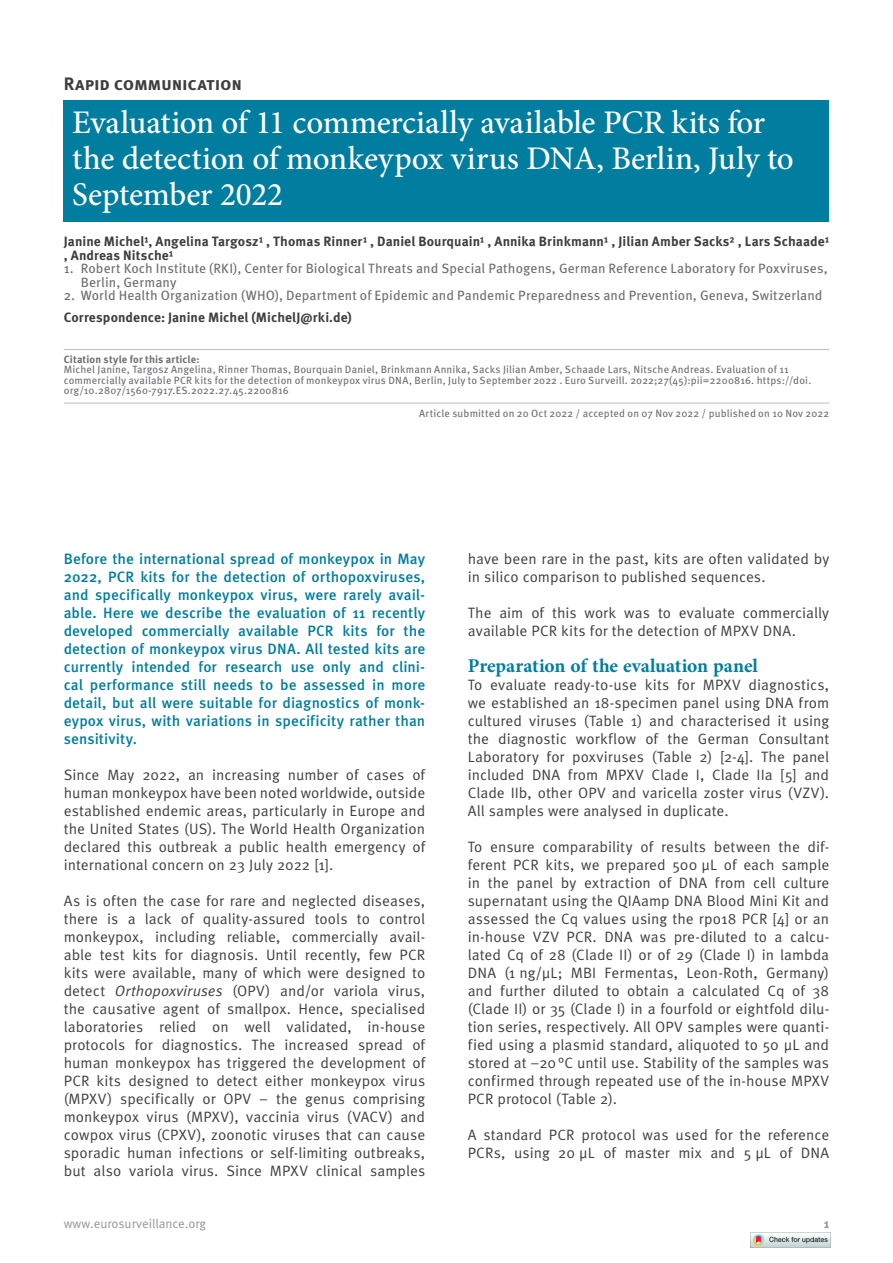
<style>
.page{position:relative;width:893px;height:1263px;background:#fff}
.page>*{position:absolute;margin:0;border:0;box-sizing:border-box;transform-origin:0 0}
.t1{font:500 33px/36px "Minion Pro";letter-spacing:-.01em;color:#fff}
.t2{font:700 19.5px "Minion Pro";letter-spacing:-.005em;color:#007d9f}
.t3{font:700 18px "Meta Pro";letter-spacing:-.015em;color:#3e3e3f}
.t4{font:15px/18px "Meta Pro";color:#3e3e3f;text-align:justify}
.t5{font:500 15px/18px "Meta Pro";letter-spacing:.005em;color:#007d9f;text-align:justify}
.t6{font:13.5px/13.5px "Meta Pro";letter-spacing:.01em;color:#6c6d70}
.t7{font:700 13.5px/13.5px "Meta Pro";letter-spacing:.01em;color:#3e3e3f}
.t8{font:12.75px "Meta Pro";color:#939598}
.t9{font:700 12.75px "Meta Pro";color:#939598}
.t10{font:10.5px/10.5px "Meta Pro";letter-spacing:.015em;color:#6c6d70}
.t11{font:700 10.5px "Meta Pro";letter-spacing:.015em;color:#6c6d70}
.s1{font-style:italic}
</style>
<div class="page">
<hr style="left:64px;top:349px;width:765px;height:1px;background:#bcbdc0">
<hr style="left:64px;top:403px;width:765px;height:1px;background:#bcbdc0">
<div style="left:64px;top:100px;width:765px;height:122px;background:#007d9f"></div>
<img style="left:750px;top:1232px;width:80px;height:16px">
<p class="t3" style="left:64px;top:72px;width:180px">Rapid communication</p>
<h1 class="t1" style="left:72px;top:104px;width:723px">Evaluation of 11 commercially available PCR kits for the detection of monkeypox virus DNA, Berlin, July to<br>September 2022</h1>
<p class="t7" style="left:64px;top:235px;width:767px">Janine Michel¹, Angelina Targosz¹ , Thomas Rinner¹ , Daniel Bourquain¹ , Annika Brinkmann¹ , Jilian Amber Sacks² , Lars Schaade¹ , Andreas Nitsche¹</p>
<p class="t6" style="left:81px;top:262px;width:749px;text-indent:-17px">1. Robert Koch Institute (RKI), Center for Biological Threats and Special Pathogens, German Reference Laboratory for Poxviruses,<br>Berlin, Germany</p>
<p class="t6" style="left:64px;top:289px;width:760px">2. World Health Organization (WHO), Department of Epidemic and Pandemic Preparedness and Prevention, Geneva, Switzerland</p>
<p class="t7" style="left:64px;top:311px;width:290px">Correspondence: Janine Michel (MichelJ@rki.de)</p>
<p class="t11" style="left:64px;top:352px;width:137px">Citation style for this article:</p>
<p class="t10" style="left:64px;top:365px;width:749px">Michel Janine, Targosz Angelina, Rinner Thomas, Bourquain Daniel, Brinkmann Annika, Sacks Jilian Amber, Schaade Lars, Nitsche Andreas. Evaluation of 11 commercially available PCR kits for the detection of monkeypox virus DNA, Berlin, July to September 2022 . Euro Surveill. 2022;27(45):pii=2200816. https://doi. org/10.2807/1560-7917.ES.2022.27.45.2200816</p>
<p class="t10" style="left:419px;top:409px;width:412px">Article submitted on 20 Oct 2022 / accepted on 07 Nov 2022 / published on 10 Nov 2022</p>
<p class="t5" style="left:64px;top:550px;width:363px">Before the international spread of monkeypox in May 2022, PCR kits for the detection of orthopoxviruses, and specifically monkeypox virus, were rarely avail&shy;able. Here we describe the evaluation of 11 recently developed commercially available PCR kits for the detection of monkeypox virus DNA. All tested kits are currently intended for research use only and clini&shy;cal performance still needs to be assessed in more detail, but all were suitable for diagnostics of monk&shy;eypox virus, with variations in specificity rather than sensitivity.</p>
<p class="t4" style="left:64px;top:766px;width:363px">Since May 2022, an increasing number of cases of human monkeypox have been noted worldwide, outside established endemic areas, particularly in Europe and the United States (US). The World Health Organization declared this outbreak a public health emergency of international concern on 23 July 2022 [1].</p>
<p class="t4" style="left:64px;top:892px;width:363px">As is often the case for rare and neglected diseases, there is a lack of quality-assured tools to control monkeypox, including reliable, commercially avail&shy;able test kits for diagnosis. Until recently, few PCR kits were available, many of which were designed to detect <span class="s1">Orthopoxviruses</span> (OPV) and/or variola virus, the causative agent of smallpox. Hence, specialised laboratories relied on well validated, in-house protocols for diagnostics. The increased spread of human monkeypox has triggered the development of PCR kits designed to detect either monkeypox virus (MPXV) specifically or OPV – the genus comprising monkeypox virus (MPXV), vaccinia virus (VACV) and cowpox virus (CPXV), zoonotic viruses that can cause sporadic human infections or self-limiting outbreaks, but also variola virus. Since MPXV clinical samples</p>
<p class="t4" style="left:468px;top:550px;width:363px">have been rare in the past, kits are often validated by in silico comparison to published sequences.</p>
<p class="t4" style="left:468px;top:604px;width:363px">The aim of this work was to evaluate commercially available PCR kits for the detection of MPXV DNA.</p>
<h2 class="t2" style="left:468px;top:652px;width:292px">Preparation of the evaluation panel</h2>
<p class="t4" style="left:468px;top:676px;width:363px">To evaluate ready-to-use kits for MPXV diagnostics, we established an 18-specimen panel using DNA from cultured viruses (Table 1) and characterised it using the diagnostic workflow of the German Consultant Laboratory for poxviruses (Table 2) [2-4]. The panel included DNA from MPXV Clade I, Clade IIa [5] and Clade IIb, other OPV and varicella zoster virus (VZV).<br>All samples were analysed in duplicate.</p>
<p class="t4" style="left:468px;top:838px;width:363px">To ensure comparability of results between the dif&shy;ferent PCR kits, we prepared 500 µL of each sample in the panel by extraction of DNA from cell culture supernatant using the QIAamp DNA Blood Mini Kit and assessed the Cq values using the rpo18 PCR [4] or an in-house VZV PCR. DNA was pre-diluted to a calcu&shy;lated Cq of 28 (Clade II) or of 29 (Clade I) in lambda DNA (1 ng/μL; MBI Fermentas, Leon-Roth, Germany) and further diluted to obtain a calculated Cq of 38 (Clade II) or 35 (Clade I) in a fourfold or eightfold dilu&shy;tion series, respectively. All OPV samples were quanti&shy;fied using a plasmid standard, aliquoted to 50 µL and stored at −20°C until use. Stability of the samples was confirmed through repeated use of the in-house MPXV PCR protocol (Table 2).</p>
<p class="t4" style="left:468px;top:1126px;width:363px">A standard PCR protocol was used for the reference<br>PCRs, using 20 µL of master mix and 5 µL of DNA</p>
<p class="t8" style="left:64px;top:1215px;width:144px">www.eurosurveillance.org</p>
<p class="t9" style="left:824px;top:1215px;width:7px">1</p>
</div>
